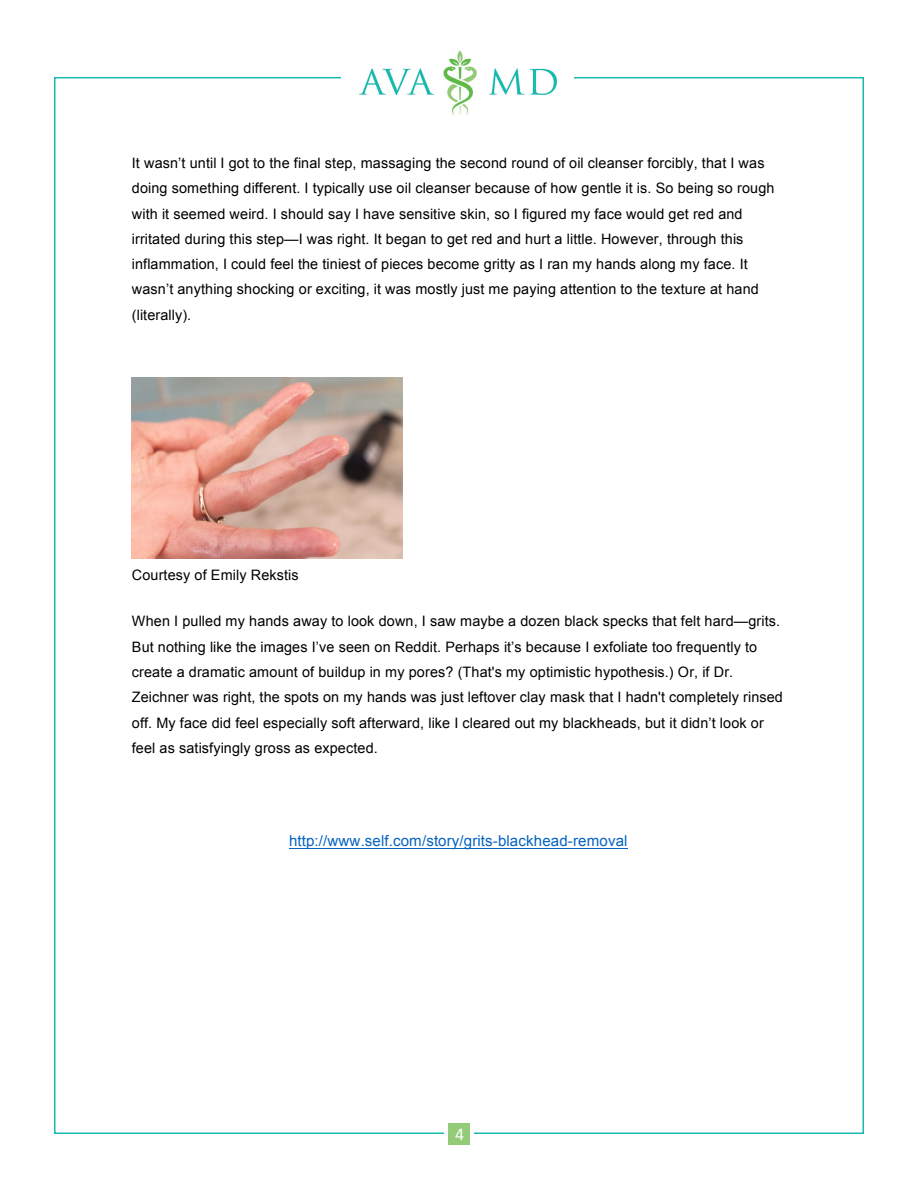
<style>
.page{position:relative;width:918px;height:1188px;background:#fff}
.page>*{position:absolute;margin:0;border:0;box-sizing:border-box;transform-origin:0 0}
.t1{font:18px "Calibri";color:#fff}
.t2{font:15px "Arial";letter-spacing:.01em;color:#0563c1}
.t3{font:14.4px/25.3px "Arial";letter-spacing:.01em;color:#000}
</style>
<div class="page">
<img style="left:359px;top:50px;width:199px;height:65px">
<div style="left:448px;top:1123px;width:22px;height:22px;background:#93cb78"></div>
<hr style="left:289px;top:848px;width:339px;height:1px;background:#0563c1">
<img style="left:132px;top:377px;width:271px;height:181px">
<p class="t3" style="left:132px;top:150px;width:644px">It wasn’t until I got to the final step, massaging the second round of oil cleanser forcibly, that I was doing something different. I typically use oil cleanser because of how gentle it is. So being so rough with it seemed weird. I should say I have sensitive skin, so I figured my face would get red and irritated during this step—I was right. It began to get red and hurt a little. However, through this inflammation, I could feel the tiniest of pieces become gritty as I ran my hands along my face. It wasn’t anything shocking or exciting, it was mostly just me paying attention to the texture at hand (literally).</p>
<p class="t3" style="left:132px;top:563px;width:168px">Courtesy of Emily Rekstis</p>
<p class="t3" style="left:132px;top:609px;width:653px">When I pulled my hands away to look down, I saw maybe a dozen black specks that felt hard—grits.<br>But nothing like the images I’ve seen on Reddit. Perhaps it’s because I exfoliate too frequently to create a dramatic amount of buildup in my pores? (That's my optimistic hypothesis.) Or, if Dr.<br>Zeichner was right, the spots on my hands was just leftover clay mask that I hadn't completely rinsed off. My face did feel especially soft afterward, like I cleared out my blackheads, but it didn’t look or feel as satisfyingly gross as expected.</p>
<p class="t2" style="left:289px;top:830px;width:340px">http://www.self.com/story/grits-blackhead-removal</p>
<p class="t1" style="left:455px;top:1123px;width:11px">4</p>
</div>
